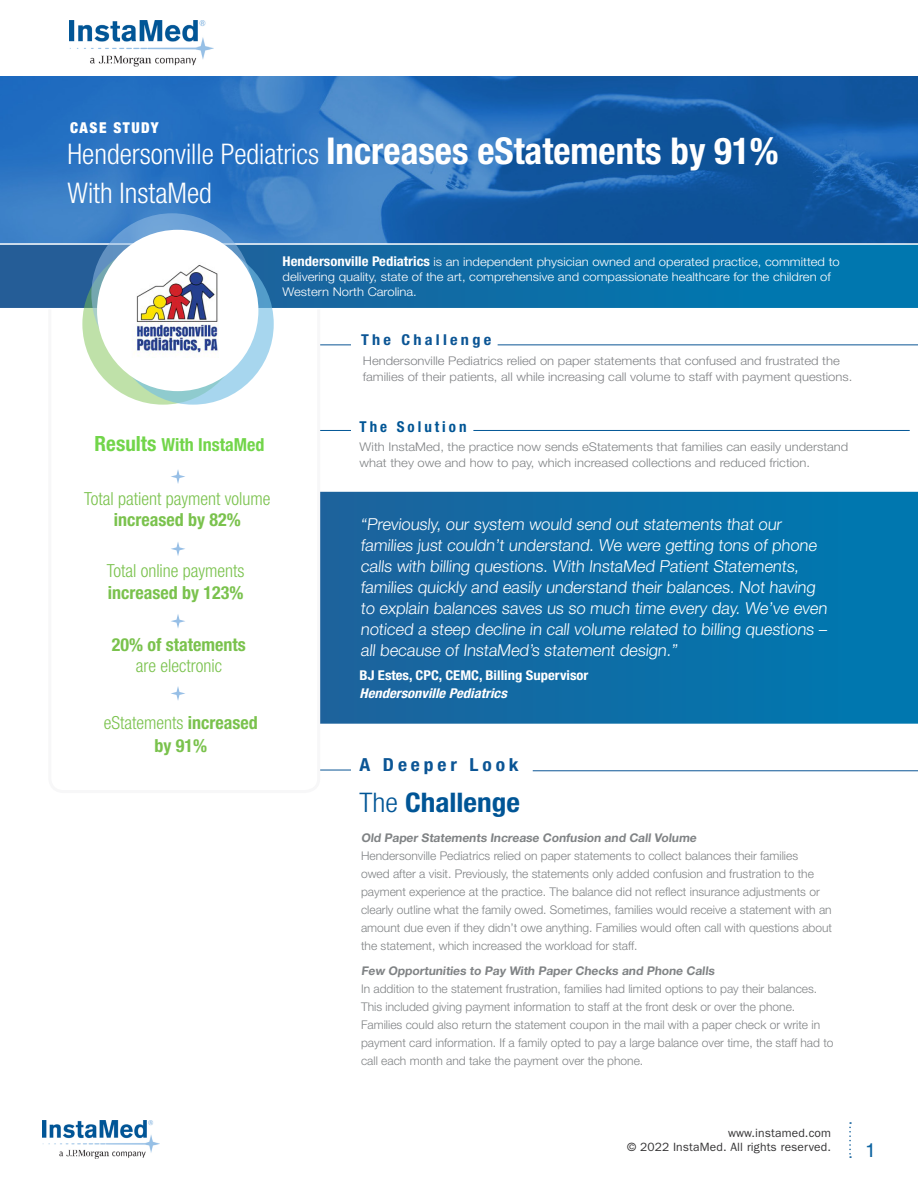
<style>
.page{position:relative;width:918px;height:1188px;background:#fff}
.page>*{position:absolute;margin:0;border:0;box-sizing:border-box;transform-origin:0 0}
.t1{font:700 condensed 37.05px "Helvetica Neue LT Std";color:#fff}
.t2{font:300 condensed 28.5px "Helvetica Neue LT Std";color:#fff}
.t3{font:700 condensed 27px "Helvetica Neue LT Std";color:#005596;scale:1.08 1}
.t4{font:19.5px "Helvetica LT Std";color:#0e64a1}
.Keypoint{font:300 condensed 18px/21.6px "Helvetica Neue LT Std";color:#7ac24d;text-align:center}
.Keypoint-2{font:700 condensed 18px/22.5px "Helvetica Neue LT Std";color:#7ac24d;text-align:center}
.Keypoint-3{font:700 condensed 18px "Helvetica Neue LT Std";color:#72d54a}
.t5{font:700 condensed 18px "Helvetica Neue LT Std";letter-spacing:.2em;color:#0b5595;scale:1.08 1}
.Keypoint-4{font:300 16.5px/21px "Helvetica Neue LT Std";color:#fff}
.t6{font:700 condensed 15px "Helvetica Neue LT Std";letter-spacing:.2em;color:#0b5595;scale:1.08 1}
.Keypoint-5{font:700 condensed 15px "Helvetica Neue LT Std";letter-spacing:.2em;color:#005595}
.t7{font:900 condensed 15px "Helvetica Neue LT Std";letter-spacing:.1em;color:#fff}
.t8{font:700 condensed 13.5px "Helvetica Neue LT Std";color:#fff;scale:1.08 1}
.t9{font:italic 700 condensed 13.5px "Helvetica Neue LT Std";color:#fff;scale:1.08 1}
.t10{font:300 12px/18px "Helvetica Neue LT Std";color:#808385}
.t11{font:300 12px/15px "Helvetica Neue LT Std";color:#fff;scale:1.08 1}
.t12{font:300 12px/16.5px "Helvetica Neue LT Std";color:#808285;scale:1.08 1}
.t13{font:300 12px/16.5px "Helvetica Neue LT Std";color:#808385;scale:1.08 1}
.t14{font:700 12px "Helvetica Neue LT Std";color:#808385}
.t15{font:12px/14.4px "ITC Franklin Gothic Std";letter-spacing:.01em;color:#363536;text-align:right}
.s1{font-weight:300;font-size:28.5px}
.s2{font-weight:700;font-stretch:condensed;font-size:13.5px}
.s3{font-size:21px}
.s4{font-weight:700}
.s5{font-weight:300}
</style>
<div class="page">
<svg style="left:320px;top:492px;width:598px;height:232px;background:#0d6ea6"></svg>
<hr style="left:473px;top:430px;width:437px;height:1px;background:#005595">
<hr style="left:147px;top:430px;width:204px;height:1px;background:#005595">
<hr style="left:498px;top:344px;width:420px;height:1px;background:#0b5595">
<hr style="left:147px;top:344px;width:204px;height:1px;background:#0b5595">
<hr style="left:533px;top:770px;width:385px;height:1px;background:#0b5595">
<hr style="left:156px;top:770px;width:195px;height:1px;background:#0b5595">
<div style="left:50px;top:297px;width:269px;height:495px;background:#fff;border-radius:14px"></div>
<div style="left:48px;top:295px;width:272px;height:498px;border:3px solid #f7f7f8;border-radius:14px"></div>
<svg style="left:171px;top:686px;width:14px;height:15px"></svg>
<img style="left:43px;top:1121px;width:116px;height:38px">
<svg style="left:849px;top:1122px;width:2px;height:36px"></svg>
<img style="left:0;top:77px;width:918px;height:166px">
<svg style="left:0;top:243px;width:918px;height:66px;background:#1772a9"></svg>
<svg style="left:82px;top:243px;width:162px;height:162px;background:#bcdea9"></svg>
<svg style="left:112px;top:243px;width:162px;height:162px;background:#9bcee3"></svg>
<svg style="left:91px;top:213px;width:162px;height:162px;background:#6ea1ce"></svg>
<div style="left:97px;top:230px;width:161px;height:161px;background:#fff;border-radius:50%"></div>
<svg style="left:171px;top:469px;width:14px;height:15px"></svg>
<svg style="left:171px;top:542px;width:14px;height:14px"></svg>
<svg style="left:171px;top:614px;width:14px;height:14px"></svg>
<img style="left:132px;top:265px;width:87px;height:91px">
<img style="left:70px;top:21px;width:143px;height:46px">
<p class="t7" style="left:70px;top:118px;width:90px">CASE STUDY</p>
<p class="t1" style="left:68px;top:129px;width:713px"><span class="s1">Hendersonville Pediatrics</span> Increases eStatements by 91%</p>
<p class="t2" style="left:68px;top:177px;width:146px">With InstaMed</p>
<p class="t11" style="left:283px;top:254px;width:517px"><span class="s2">Hendersonville Pediatrics</span> is an independent physician owned and operated practice, committed to delivering quality, state of the art, comprehensive and compassionate healthcare for the children of<br>Western North Carolina.</p>
<p class="t6" style="left:361px;top:331px;width:122px">The Challenge</p>
<p class="t12" style="left:363px;top:352px;width:455px">Hendersonville Pediatrics relied on paper statements that confused and frustrated the families of their patients, all while increasing call volume to staff with payment questions.</p>
<p class="Keypoint-3" style="left:95px;top:434px;width:171px"><span class="s3">Results</span> With InstaMed</p>
<p class="Keypoint" style="left:84px;top:487px;width:188px">Total patient payment volume <span class="s4">increased by 82%</span></p>
<p class="Keypoint" style="left:107px;top:560px;width:139px;text-align:left">Total online payments <span class="s4">increased by 123%</span></p>
<p class="Keypoint-2" style="left:112px;top:633px;width:135px">20% of statements</p>
<p class="Keypoint" style="left:136px;top:655px;width:88px">are electronic</p>
<p class="Keypoint-2" style="left:104px;top:711px;width:155px"><span class="s5">eStatements</span> increased by 91%</p>
<p class="Keypoint-5" style="left:360px;top:418px;width:109px">The Solution</p>
<p class="t13" style="left:360px;top:438px;width:454px">With InstaMed, the practice now sends eStatements that families can easily understand what they owe and how to pay, which increased collections and reduced friction.</p>
<p class="Keypoint-4" style="left:361px;top:513px;width:470px">“Previously, our system would send out statements that our families just couldn’t understand. We were getting tons of phone calls with billing questions. With InstaMed Patient Statements, families quickly and easily understand their balances. Not having to explain balances saves us so much time every day. We’ve even noticed a steep decline in call volume related to billing questions – all because of InstaMed’s statement design.”</p>
<p class="t8" style="left:360px;top:667px;width:213px">BJ Estes, CPC, CEMC, Billing Supervisor</p>
<p class="t9" style="left:360px;top:685px;width:138px">Hendersonville Pediatrics</p>
<p class="t5" style="left:360px;top:754px;width:149px">A Deeper Look</p>
<p class="t3" style="left:360px;top:786px;width:150px"><span class="s5">The</span> Challenge</p>
<p class="t14" style="left:361px;top:830px;width:339px">Old Paper Statements Increase Confusion and Call Volume</p>
<p class="t10" style="left:361px;top:846px;width:473px">Hendersonville Pediatrics relied on paper statements to collect balances their families<br>owed after a visit. Previously, the statements only added confusion and frustration to the payment experience at the practice. The balance did not reflect insurance adjustments or clearly outline what the family owed. Sometimes, families would receive a statement with an amount due even if they didn’t owe anything. Families would often call with questions about the statement, which increased the workload for staff.</p>
<p class="t14" style="left:361px;top:964px;width:357px">Few Opportunities to Pay With Paper Checks and Phone Calls</p>
<p class="t10" style="left:361px;top:980px;width:474px">In addition to the statement frustration, families had limited options to pay their balances.<br>This included giving payment information to staff at the front desk or over the phone.<br>Families could also return the statement coupon in the mail with a paper check or write in payment card information. If a family opted to pay a large balance over time, the staff had to call each month and take the payment over the phone.</p>
<p class="t15" style="left:627px;top:1126px;width:205px">www.instamed.com<br>© 2022 InstaMed. All rights reserved.</p>
<h3 class="t4" style="left:865px;top:1139px;width:12px">1</h3>
</div>
